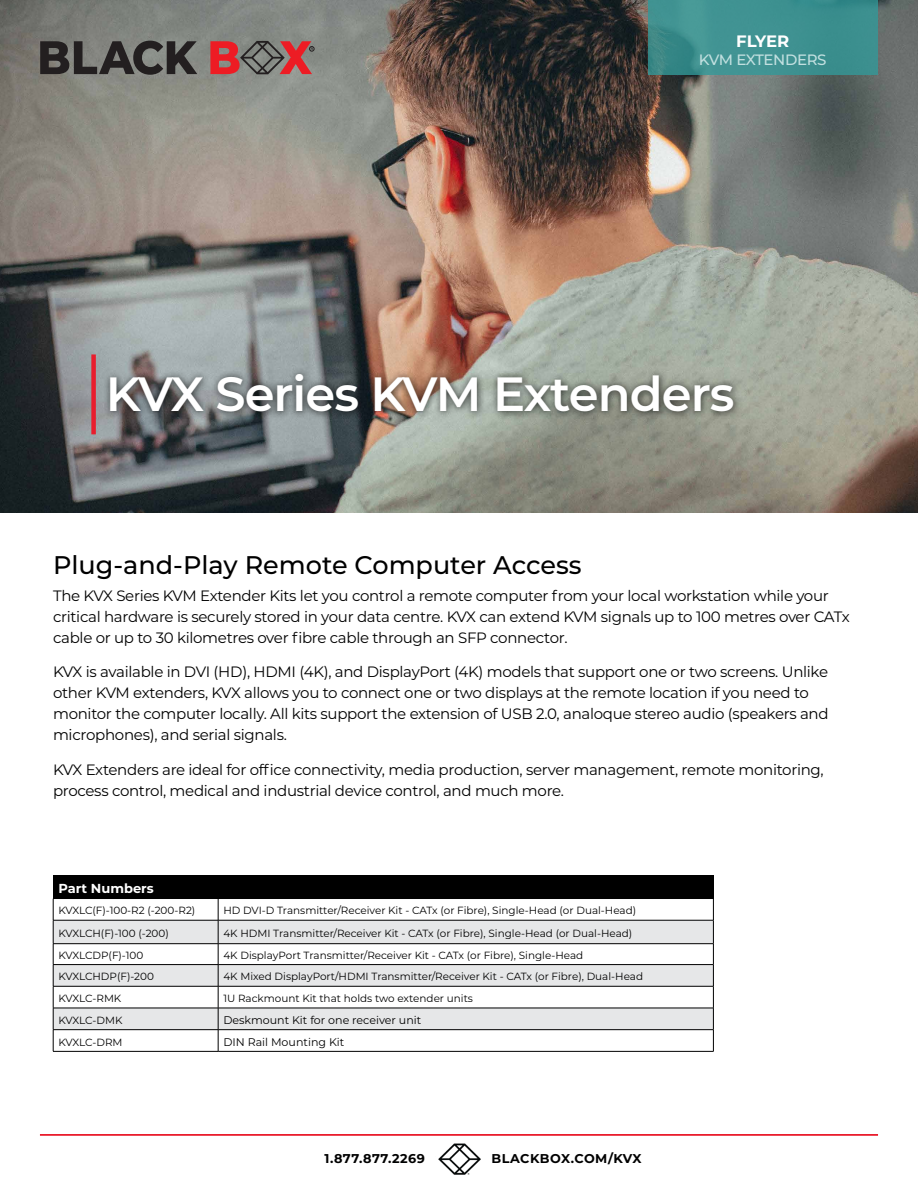
<style>
.page{position:relative;width:918px;height:1188px;background:#fff}
.page>*{position:absolute;margin:0;border:0;box-sizing:border-box;transform-origin:0 0}
.t1{font:600 48px "Montserrat";letter-spacing:-.02em;color:#fff}
.t2{font:500 25.5px "Montserrat";color:#000}
.t3{font:700 16.5px "Montserrat";letter-spacing:-.015em;color:#fff}
.t4{font:15px/21px "Montserrat";letter-spacing:-.02em;color:#000}
.t5{font:500 15px "Montserrat";letter-spacing:-.025em;color:#c2e0e0}
.t6{font:700 13.05px "Montserrat";color:#fff}
.t7{font:700 12.75px "Montserrat";letter-spacing:.04em;color:#000}
.t8{font:700 12.75px "Montserrat";letter-spacing:.04em;color:#000101}
.t9{font:11.1px "Montserrat";color:#000}
.t10{font:10.35px "Montserrat";color:#000}
.t11{font:10.35px "Montserrat";letter-spacing:-.02em;color:#000}
</style>
<div class="page">
<hr style="left:40px;top:1134px;width:838px;height:2px;background:#e91d2d">
<img style="left:435px;top:1135px;width:45px;height:40px">
<img style="left:0;top:0;width:918px;height:513px">
<div style="left:648px;top:0;width:230px;height:75px;background:linear-gradient(to bottom,#3e9291,#3d8f8e)"></div>
<div style="left:103px;top:367px;width:639px;height:53px;background:#000;opacity:.75"></div>
<div style="left:91px;top:354px;width:5px;height:80px;background:#e91d2d"></div>
<svg style="left:40px;top:41px;width:157px;height:34px;background:#514f4d"></svg>
<svg style="left:210px;top:41px;width:104px;height:33px;background:#a25555"></svg>
<div style="left:53px;top:875px;width:660px;height:24px;background:#000"></div>
<svg style="left:54px;top:921px;width:659px;height:108px;fill:#e6e7e8"></svg>
<hr style="left:218px;top:898px;width:496px;height:1px;background:#000">
<hr style="left:53px;top:986px;width:165px;height:1px;background:#000">
<hr style="left:218px;top:986px;width:496px;height:1px;background:#000">
<hr style="left:53px;top:920px;width:165px;height:1px;background:#000">
<hr style="left:53px;top:943px;width:165px;height:1px;background:#000">
<hr style="left:218px;top:920px;width:496px;height:1px;background:#000">
<hr style="left:218px;top:943px;width:496px;height:1px;background:#000">
<hr style="left:53px;top:964px;width:165px;height:1px;background:#000">
<hr style="left:218px;top:964px;width:496px;height:1px;background:#000">
<hr style="left:53px;top:1008px;width:165px;height:1px;background:#000">
<hr style="left:218px;top:1008px;width:496px;height:1px;background:#000">
<svg style="left:53px;top:899px;width:1px;height:152px"></svg>
<hr style="left:53px;top:1029px;width:165px;height:1px;background:#000">
<hr style="left:218px;top:1029px;width:496px;height:1px;background:#000">
<svg style="left:218px;top:899px;width:1px;height:152px"></svg>
<svg style="left:713px;top:899px;width:1px;height:152px"></svg>
<hr style="left:53px;top:1051px;width:165px;height:1px;background:#000">
<hr style="left:218px;top:1051px;width:496px;height:1px;background:#000">
<p class="t3" style="left:736px;top:29px;width:54px">FLYER</p>
<p class="t5" style="left:699px;top:49px;width:129px">KVM EXTENDERS</p>
<h1 class="t1" style="left:106px;top:359px;width:630px">KVX Series KVM Extenders</h1>
<h2 class="t2" style="left:53px;top:548px;width:530px">Plug-and-Play Remote Computer Access</h2>
<p class="t4" style="left:53px;top:584px;width:798px">The KVX Series KVM Extender Kits let you control a remote computer from your local workstation while your critical hardware is securely stored in your data centre. KVX can extend KVM signals up to 100 metres over CATx cable or up to 30 kilometres over fibre cable through an SFP connector.</p>
<p class="t4" style="left:53px;top:661px;width:777px">KVX is available in DVI (HD), HDMI (4K), and DisplayPort (4K) models that support one or two screens. Unlike other KVM extenders, KVX allows you to connect one or two displays at the remote location if you need to monitor the computer locally. All kits support the extension of USB 2.0, analoque stereo audio (speakers and microphones), and serial signals.</p>
<p class="t4" style="left:53px;top:758px;width:772px">KVX Extenders are ideal for office connectivity, media production, server management, remote monitoring, process control, medical and industrial device control, and much more.</p>
<p class="t6" style="left:58px;top:879px;width:97px">Part Numbers</p>
<p class="t10" style="left:58px;top:904px;width:138px">KVXLC(F)-100-R2 (-200-R2)</p>
<p class="t10" style="left:223px;top:904px;width:414px">HD DVI-D Transmitter/Receiver Kit - CATx (or Fibre), Single-Head (or Dual-Head)</p>
<p class="t10" style="left:58px;top:926px;width:112px">KVXLCH(F)-100 (-200)</p>
<p class="t10" style="left:223px;top:926px;width:411px">4K HDMI Transmitter/Receiver Kit - CATx (or Fibre), Single-Head (or Dual-Head)</p>
<p class="t10" style="left:58px;top:948px;width:86px">KVXLCDP(F)-100</p>
<p class="t10" style="left:223px;top:948px;width:361px">4K DisplayPort Transmitter/Receiver Kit - CATx (or Fibre), Single-Head</p>
<p class="t10" style="left:58px;top:970px;width:97px">KVXLCHDP(F)-200</p>
<p class="t10" style="left:223px;top:970px;width:421px">4K Mixed DisplayPort/HDMI Transmitter/Receiver Kit - CATx (or Fibre), Dual-Head</p>
<p class="t11" style="left:58px;top:991px;width:64px">KVXLC-RMK</p>
<p class="t10" style="left:223px;top:991px;width:251px">1U Rackmount Kit that holds two extender units</p>
<p class="t11" style="left:58px;top:1013px;width:66px">KVXLC-DMK</p>
<p class="t9" style="left:223px;top:1013px;width:199px">Deskmount Kit for one receiver unit</p>
<p class="t11" style="left:58px;top:1035px;width:66px">KVXLC-DRM</p>
<p class="t9" style="left:223px;top:1034px;width:122px">DIN Rail Mounting Kit</p>
<p class="t8" style="left:325px;top:1149px;width:102px">1.877.877.2269</p>
<p class="t7" style="left:491px;top:1149px;width:152px">BLACKBOX.COM/KVX</p>
</div>
